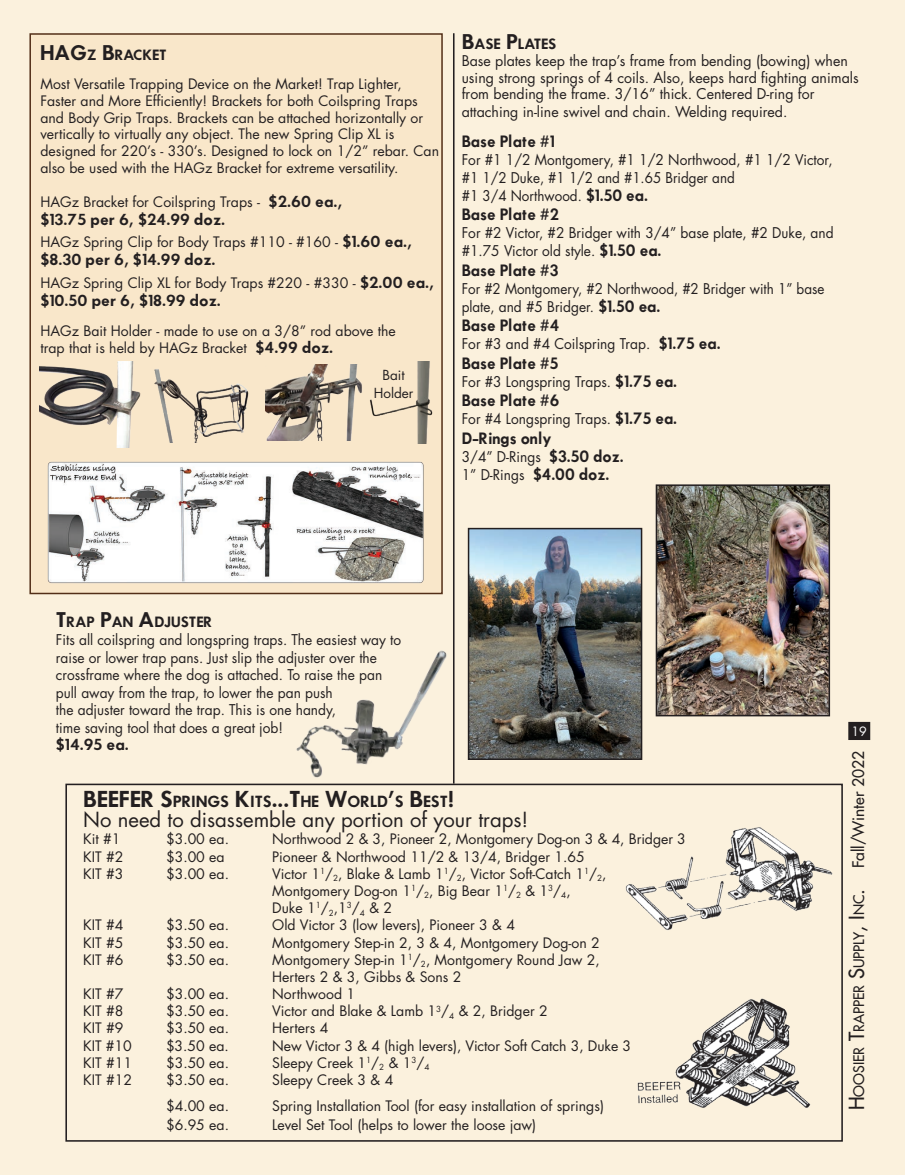
<style>
.page{position:relative;width:905px;height:1175px;background:#fff}
.page>*{position:absolute;margin:0;border:0;box-sizing:border-box;transform-origin:0 0}
.t1{font:20.25px "Futura";color:#231f20}
.body{font:14.4px/17.5px "Futura";color:#231f20;scale:.95 1}
.body-2{font:14.4px/16.5px "Futura";color:#231f20}
.body-3{font:14.4px "Futura";color:#231f20;scale:.93 1}
.body-4{font:600 14.4px "Futura";color:#231f20;scale:.95 1}
.t2{font:14.25px "Futura";color:#231f20}
.t3{font:600 14.25px "Futura";color:#231f20}
.body-5{font:14.1px/16.8px "Futura";color:#231f20}
.body-6{font:600 14.1px "Futura";color:#231f20}
.t4{font:13.5px "Futura";color:#231f20}
.t5{font:600 13.05px "Futura";color:#231f20}
.t6{font:12.45px "Futura";color:#fff}
.s1{font-size:18.75px}
.s2{font-weight:600}
.s3{font-size:20.25px}
.s4{font-size:15.6px}
</style>
<div class="page">
<div style="left:0;top:0;width:904px;height:1174px;background:#fbf1dd"></div>
<div style="left:849px;top:722px;width:20px;height:17px;background:#231f20"></div>
<div style="left:848px;top:722px;width:22px;height:18px;border:2px solid #231f20"></div>
<div style="left:65px;top:783px;width:777px;height:358px;border:2px solid #231f20"></div>
<img style="left:625px;top:827px;width:208px;height:103px">
<img style="left:637px;top:998px;width:174px;height:110px">
<hr style="left:453px;top:33px;width:1px;height:750px;background:#231f20">
<img style="left:285px;top:646px;width:185px;height:140px">
<div style="left:29px;top:33px;width:414px;height:561px;background:#f9e7ca;border:2px solid #532f18"></div>
<img style="left:39px;top:361px;width:102px;height:86px">
<img style="left:47px;top:461px;width:377px;height:123px">
<img style="left:154px;top:369px;width:95px;height:73px">
<img style="left:266px;top:365px;width:93px;height:76px">
<img style="left:359px;top:361px;width:84px;height:83px">
<img style="left:471px;top:531px;width:168px;height:226px">
<div style="left:468px;top:528px;width:174px;height:232px;border:2px solid #231f20"></div>
<img style="left:658px;top:487px;width:169px;height:226px">
<div style="left:655px;top:484px;width:175px;height:232px;border:2px solid #231f20"></div>
<p class="t5" style="left:40px;top:46px;width:128px"><span class="s1">HAG</span>Z <span class="s1">B</span>RACKET</p>
<p class="body-5" style="left:40px;top:75px;width:400px">Most Versatile Trapping Device on the Market! Trap Lighter, Faster and More Efficiently! Brackets for both Coilspring Traps and Body Grip Traps. Brackets can be attached horizontally or vertically to virtually any object. The new Spring Clip XL is designed for 220’s - 330’s. Designed to lock on 1/2” rebar. Can also be used with the HAGz Bracket for extreme versatility.</p>
<p class="body-5" style="left:40px;top:193px;width:303px;line-height:18px">HAGz Bracket for Coilspring Traps - <span class="s2">$2.60 ea., $13.75 per 6, $24.99 doz.</span></p>
<p class="body-5" style="left:40px;top:233px;width:373px;line-height:18px">HAGz Spring Clip for Body Traps #110 - #160 - <span class="s2">$1.60 ea., $8.30 per 6, $14.99 doz.</span></p>
<p class="body-5" style="left:40px;top:274px;width:395px;line-height:18px">HAGz Spring Clip XL for Body Traps #220 - #330 - <span class="s2">$2.00 ea., $10.50 per 6, $18.99 doz.</span></p>
<p class="body-5" style="left:40px;top:322px;width:357px">HAGz Bait Holder - made to use on a 3/8” rod above the trap that is held by HAGz Bracket <span class="s2">$4.99 doz.</span></p>
<p class="t4" style="left:382px;top:366px;width:24px">Bait</p>
<p class="t4" style="left:374px;top:384px;width:41px">Holder</p>
<p class="t5" style="left:461px;top:34px;width:96px"><span class="s1">B</span>ASE <span class="s1">P</span>LATES</p>
<p class="body-2" style="left:461px;top:53px;width:387px">Base plates keep the trap’s frame from bending (bowing) when</p>
<p class="body-2" style="left:461px;top:69px;width:398px">using strong springs of 4 coils. Also, keeps hard fighting animals from bending the frame. 3/16” thick. Centered D-ring for</p>
<p class="body-2" style="left:461px;top:104px;width:327px">attaching in-line swivel and chain. Welding required.</p>
<p class="body-4" style="left:461px;top:131px;width:100px">Base Plate #1</p>
<p class="body" style="left:461px;top:151px;width:392px">For #1 1/2 Montgomery, #1 1/2 Northwood, #1 1/2 Victor,</p>
<p class="body-3" style="left:461px;top:168px;width:295px">#1 1/2 Duke, #1 1/2 and #1.65 Bridger and</p>
<p class="body-3" style="left:461px;top:186px;width:202px">#1 3/4 Northwood. <span class="s2">$1.50 ea.</span></p>
<p class="body-4" style="left:461px;top:205px;width:104px">Base Plate #2</p>
<p class="body" style="left:461px;top:224px;width:393px">For #2 Victor, #2 Bridger with 3/4” base plate, #2 Duke, and</p>
<p class="body" style="left:461px;top:242px;width:212px">#1.75 Victor old style. <span class="s2">$1.50 ea.</span></p>
<p class="body-4" style="left:461px;top:260px;width:104px">Base Plate #3</p>
<p class="body-3" style="left:461px;top:279px;width:391px">For #2 Montgomery, #2 Northwood, #2 Bridger with 1” base</p>
<p class="body-3" style="left:461px;top:297px;width:215px">plate, and #5 Bridger. <span class="s2">$1.50 ea.</span></p>
<p class="body-4" style="left:461px;top:315px;width:104px">Base Plate #4</p>
<p class="body" style="left:461px;top:335px;width:274px">For #3 and #4 Coilspring Trap. <span class="s2">$1.75 ea.</span></p>
<p class="body-4" style="left:461px;top:353px;width:103px">Base Plate #5</p>
<p class="body" style="left:461px;top:373px;width:228px">For #3 Longspring Traps. <span class="s2">$1.75 ea.</span></p>
<p class="body-4" style="left:461px;top:390px;width:104px">Base Plate #6</p>
<p class="body" style="left:461px;top:410px;width:228px">For #4 Longspring Traps. <span class="s2">$1.75 ea.</span></p>
<p class="body-4" style="left:461px;top:428px;width:96px">D-Rings only</p>
<p class="body" style="left:461px;top:448px;width:172px">3/4” D-Rings <span class="s2">$3.50 doz.</span></p>
<p class="body" style="left:461px;top:466px;width:157px">1” D-Rings <span class="s2">$4.00 doz.</span></p>
<p class="t5" style="left:56px;top:613px;width:158px"><span class="s1">T</span>RAP <span class="s1">P</span>AN <span class="s1">A</span>DJ USTER</p>
<p class="body" style="left:56px;top:631px;width:365px">Fits all coilspring and longspring traps. The easiest way to raise or lower trap pans. Just slip the adjuster over the</p>
<p class="body" style="left:56px;top:666px;width:345px">crossframe where the dog is attached. To raise the pan</p>
<p class="body" style="left:56px;top:684px;width:293px">pull away from the trap, to lower the pan push</p>
<p class="body" style="left:56px;top:701px;width:296px">the adjuster toward the trap. This is one handy,</p>
<p class="body" style="left:56px;top:719px;width:241px">time saving tool that does a great job!</p>
<p class="body-6" style="left:56px;top:734px;width:74px">$14.95 ea.</p>
<p class="t3" style="left:83px;top:791px;width:372px"><span class="s3">BEEFER S</span>PRINGS <span class="s3">K</span>ITS<span class="s3">...T</span>HE <span class="s3">W</span>ORLD<span class="s3">’</span>S <span class="s3">B</span>EST<span class="s3">!</span></p>
<p class="t1" style="left:83px;top:807px;width:446px">No need to disassemble any portion of your traps!</p>
<p class="body-5" style="left:83px;top:831px;width:39px">Kit #1</p>
<p class="body-5" style="left:166px;top:831px;width:64px">$3.00 ea.</p>
<p class="body-5" style="left:272px;top:831px;width:415px">Northwood 2 &amp; 3, Pioneer 2, Montgomery Dog-on 3 &amp; 4, Bridger 3</p>
<p class="body-5" style="left:83px;top:848px;width:42px">KIT #2</p>
<p class="body-5" style="left:166px;top:848px;width:60px">$3.00 ea</p>
<p class="body-5" style="left:272px;top:848px;width:314px">Pioneer &amp; Northwood 11/2 &amp; 13/4, Bridger 1.65</p>
<p class="body-5" style="left:83px;top:865px;width:42px">KIT #3</p>
<p class="body-5" style="left:166px;top:865px;width:64px">$3.00 ea.</p>
<p class="body-5" style="left:272px;top:865px;width:336px">Victor 1<sup>1</sup>/<sub>2</sub>, Blake &amp; Lamb 1<sup>1</sup>/<sub>2</sub>, Victor Soft-Catch 1<sup>1</sup>/<sub>2</sub>,</p>
<p class="body-5" style="left:272px;top:882px;width:300px">Montgomery Dog-on 1<sup>1</sup>/<sub>2</sub>, Big Bear 1<sup>1</sup>/<sub>2</sub> &amp; 1<sup>3</sup>/<sub>4</sub>,</p>
<p class="body-5" style="left:272px;top:899px;width:121px">Duke 1<sup>1</sup>/<sub>2</sub>,1<sup>3</sup>/<sub>4</sub> &amp; 2</p>
<p class="body-5" style="left:83px;top:917px;width:42px">KIT #4</p>
<p class="body-5" style="left:166px;top:917px;width:64px">$3.50 ea.</p>
<p class="body-5" style="left:272px;top:917px;width:244px">Old Victor 3 (low levers), Pioneer 3 &amp; 4</p>
<p class="body-5" style="left:83px;top:934px;width:42px">KIT #5</p>
<p class="body-5" style="left:166px;top:934px;width:64px">$3.50 ea.</p>
<p class="body-5" style="left:272px;top:934px;width:329px">Montgomery Step-in 2, 3 &amp; 4, Montgomery Dog-on 2</p>
<p class="body-5" style="left:83px;top:951px;width:42px">KIT #6</p>
<p class="body-5" style="left:166px;top:951px;width:64px">$3.50 ea.</p>
<p class="body-5" style="left:272px;top:951px;width:329px">Montgomery Step-in 1<sup>1</sup>/<sub>2</sub>, Montgomery Round Jaw 2,</p>
<p class="body-5" style="left:272px;top:968px;width:191px">Herters 2 &amp; 3, Gibbs &amp; Sons 2</p>
<p class="body-5" style="left:83px;top:985px;width:42px">KIT #7</p>
<p class="body-5" style="left:166px;top:985px;width:64px">$3.00 ea.</p>
<p class="body-5" style="left:272px;top:985px;width:84px">Northwood 1</p>
<p class="body-5" style="left:83px;top:1002px;width:42px">KIT #8</p>
<p class="body-5" style="left:166px;top:1002px;width:64px">$3.50 ea.</p>
<p class="body-5" style="left:272px;top:1002px;width:277px">Victor and Blake &amp; Lamb 1<sup>3</sup>/<sub>4</sub> &amp; 2, Bridger 2</p>
<p class="body-5" style="left:83px;top:1020px;width:42px">KIT #9</p>
<p class="body-5" style="left:166px;top:1020px;width:64px">$3.50 ea.</p>
<p class="body-5" style="left:272px;top:1020px;width:58px">Herters 4</p>
<p class="body-5" style="left:83px;top:1037px;width:50px">KIT #10</p>
<p class="body-5" style="left:166px;top:1037px;width:64px">$3.50 ea.</p>
<p class="body-5" style="left:272px;top:1037px;width:360px">New Victor 3 &amp; 4 (high levers), Victor Soft Catch 3, Duke 3</p>
<p class="body-5" style="left:83px;top:1054px;width:50px">KIT #11</p>
<p class="body-5" style="left:166px;top:1054px;width:64px">$3.50 ea.</p>
<p class="body-5" style="left:272px;top:1054px;width:159px">Sleepy Creek 1<sup>1</sup>/<sub>2</sub> &amp; 1<sup>3</sup>/<sub>4</sub></p>
<p class="body-5" style="left:83px;top:1071px;width:50px">KIT #12</p>
<p class="body-5" style="left:166px;top:1071px;width:64px">$3.50 ea.</p>
<p class="body-5" style="left:272px;top:1071px;width:123px">Sleepy Creek 3 &amp; 4</p>
<p class="body-5" style="left:166px;top:1098px;width:64px">$4.00 ea.</p>
<p class="body-5" style="left:272px;top:1098px;width:333px">Spring Installation Tool (for easy installation of springs)</p>
<p class="body-5" style="left:166px;top:1116px;width:64px">$6.95 ea.</p>
<p class="body-5" style="left:272px;top:1116px;width:265px">Level Set Tool (helps to lower the loose jaw)</p>
<p class="t6" style="left:851px;top:723px;width:17px">19</p>
<p class="t2" style="left:849px;top:1110px;width:360px;rotate:-90deg"><span class="s3">H</span>oosier <span class="s3">T</span>rapper <span class="s3">S</span>upply<span class="s3">, I</span> nc<span class="s3">.</span> <span class="s4">Fall/Winter 2022</span></p>
</div>
